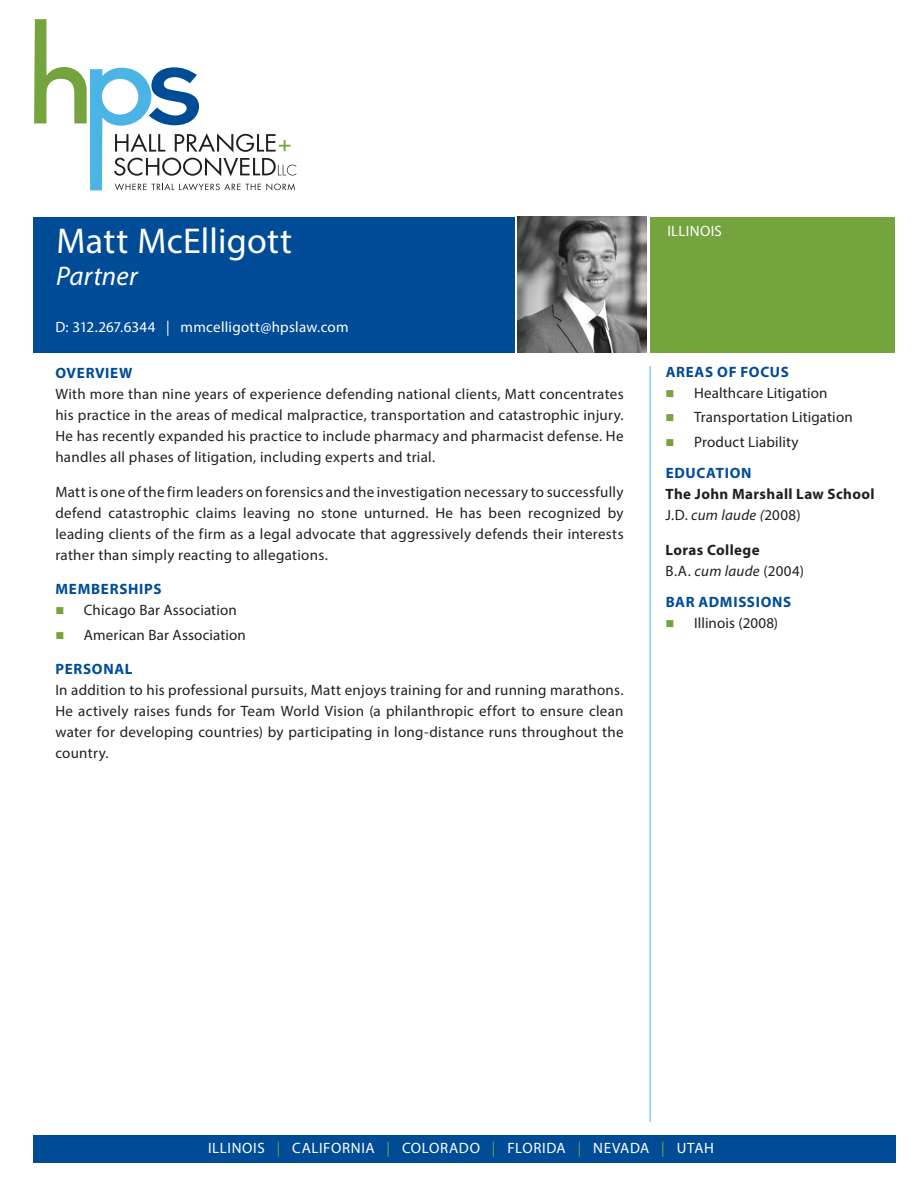
<style>
.page{position:relative;width:921px;height:1191px;background:#fff}
.page>*{position:absolute;margin:0;border:0;box-sizing:border-box;transform-origin:0 0}
.Paragraph_Style_3_Le{font:36px "Myriad Pro";letter-spacing:.005em;color:#fff}
.t1{font:italic 27px "Myriad Pro";letter-spacing:.01em;color:#fff}
.Paragraph_Style_1{font:15px/21px "Myriad Pro";letter-spacing:.015em;color:#231f20;text-align:justify}
.Paragraph_Style_3_Le-2{font:15px "Myriad Pro";letter-spacing:.025em;color:#fff}
.Paragraph_Style_3_Le-3{font:700 15px/21px "Myriad Pro";letter-spacing:.025em;color:#231f20}
.Main_Header{font:700 15px "Myriad Pro";letter-spacing:.045em;color:#004c97}
.s1{font-weight:400}
.s2{font-weight:400;font-style:italic}
.s3{color:#75a33d}
</style>
<div class="page">
<div style="left:33px;top:1135px;width:862px;height:28px;background:#004c97"></div>
<svg style="left:34px;top:19px;width:262px;height:171px"></svg>
<div style="left:33px;top:217px;width:481px;height:135px;background:#004c97"></div>
<div style="left:650px;top:217px;width:245px;height:135px;background:#75a33d"></div>
<hr style="left:650px;top:366px;width:1px;height:756px;background:#4cb4e5">
<img style="left:518px;top:216px;width:129px;height:136px">
<p class="Paragraph_Style_3_Le" style="left:56px;top:218px;width:237px">Matt McElligott</p>
<p class="t1" style="left:56px;top:259px;width:83px">Partner</p>
<p class="Paragraph_Style_3_Le-2" style="left:55px;top:318px;width:295px">D: 312.267.6344 | mmcelligott@hpslaw.com</p>
<p class="Main_Header" style="left:56px;top:363px;width:78px">OVERVIEW</p>
<p class="Paragraph_Style_1" style="left:55px;top:383px;width:570px">With more than nine years of experience defending national clients, Matt concentrates his practice in the areas of medical malpractice, transportation and catastrophic injury.<br>He has recently expanded his practice to include pharmacy and pharmacist defense. He handles all phases of litigation, including experts and trial.</p>
<p class="Paragraph_Style_1" style="left:55px;top:481px;width:570px">Matt is one of the firm leaders on forensics and the investigation necessary to successfully defend catastrophic claims leaving no stone unturned. He has been recognized by leading clients of the firm as a legal advocate that aggressively defends their interests rather than simply reacting to allegations.</p>
<p class="Main_Header" style="left:56px;top:579px;width:108px">MEMBERSHIPS</p>
<p class="Paragraph_Style_1" style="left:84px;top:599px;width:154px">Chicago Bar Association</p>
<p class="Paragraph_Style_1" style="left:84px;top:624px;width:164px">American Bar Association</p>
<p class="Main_Header" style="left:56px;top:659px;width:78px">PERSONAL</p>
<p class="Paragraph_Style_1" style="left:55px;top:679px;width:570px">In addition to his professional pursuits, Matt enjoys training for and running marathons.<br>He actively raises funds for Team World Vision (a philanthropic effort to ensure clean water for developing countries) by participating in long-distance runs throughout the country.</p>
<p class="Paragraph_Style_3_Le-2" style="left:667px;top:222px;width:56px">ILLINOIS</p>
<p class="Main_Header" style="left:666px;top:362px;width:125px">AREAS OF FOCUS</p>
<p class="Paragraph_Style_1" style="left:694px;top:382px;width:135px">Healthcare Litigation</p>
<p class="Paragraph_Style_1" style="left:694px;top:407px;width:160px">Transportation Litigation</p>
<p class="Paragraph_Style_1" style="left:694px;top:431px;width:106px">Product Liability</p>
<p class="Main_Header" style="left:666px;top:463px;width:87px">EDUCATION</p>
<p class="Paragraph_Style_3_Le-3" style="left:665px;top:483px;width:211px">The John Marshall Law School<br><span class="s1">J.D.</span> <span class="s2">cum laude (</span><span class="s1">2008)</span></p>
<p class="Paragraph_Style_3_Le-3" style="left:665px;top:539px;width:140px">Loras College<br><span class="s1">B.A.</span> <span class="s2">cum laude</span> <span class="s1">(2004)</span></p>
<p class="Main_Header" style="left:666px;top:592px;width:127px">BAR ADMISSIONS</p>
<p class="Paragraph_Style_1" style="left:694px;top:612px;width:86px">Illinois (2008)</p>
<p class="Paragraph_Style_3_Le-2" style="left:208px;top:1138px;width:507px">ILLINOIS <span class="s3">|</span> CALIFORNIA <span class="s3">|</span> COLORADO <span class="s3">|</span> FLORIDA <span class="s3">|</span> NEVADA <span class="s3">|</span> UTAH</p>
</div>
